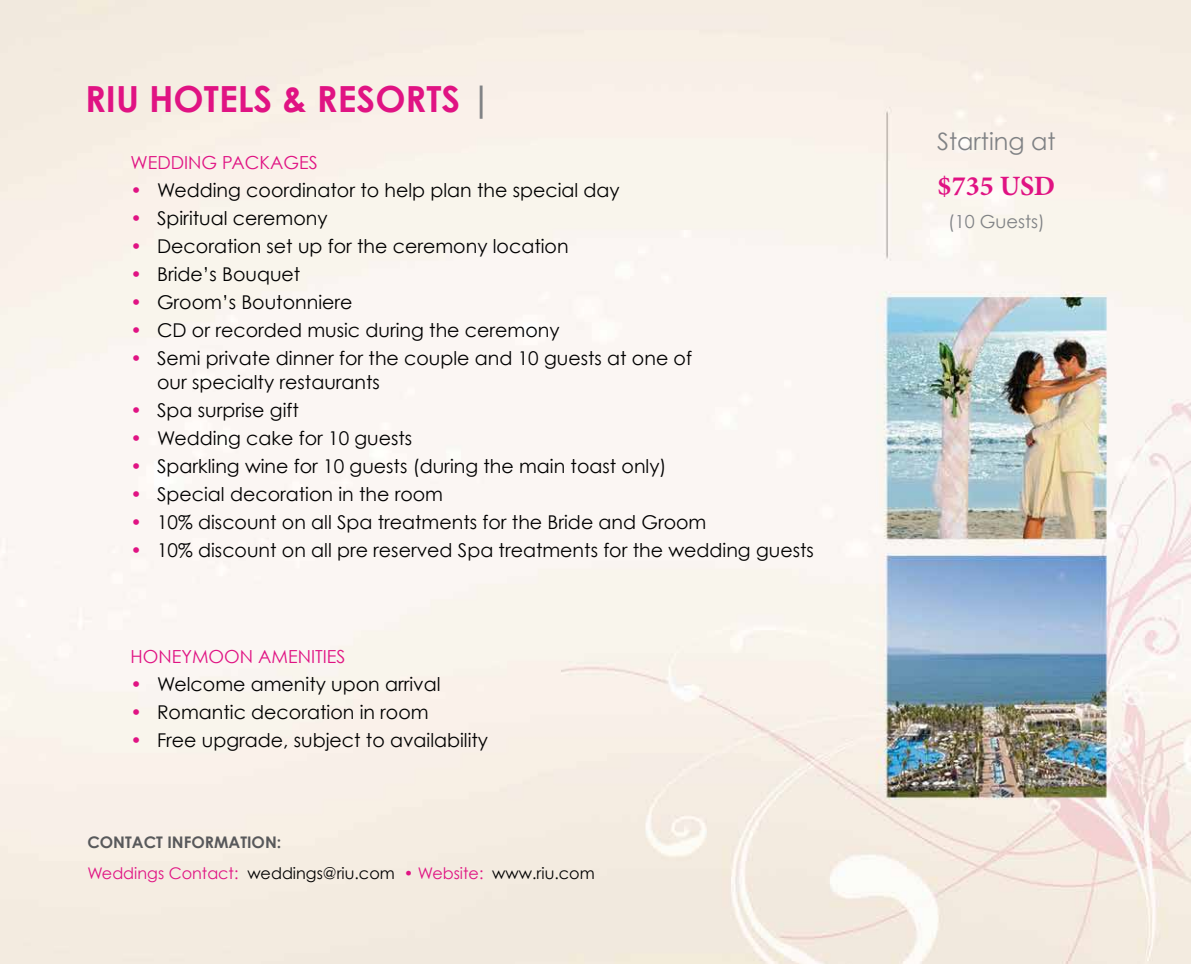
<style>
.page{position:relative;width:1191px;height:964px;background:#fff}
.page>*{position:absolute;margin:0;border:0;box-sizing:border-box;transform-origin:0 0}
.t1{font:700 36px "Century Gothic";color:#e01383}
.t2{font:700 28px "Minion Pro";color:#e01383}
.t3{font:24px "Century Gothic";color:#808285}
.t4{font:19px/24px "Century Gothic";color:#000}
.t5{font:18px "Century Gothic";color:#e01383}
.t6{font:18px "Century Gothic";color:#808285}
.t7{font:16px/30.6px "Century Gothic";color:#000}
.s1{color:#808285}
.s2{color:#e01383}
.s3{font-weight:700;color:#58595b}
</style>
<div class="page">
<img style="left:0;top:0;width:1191px;height:964px">
<h1 class="t1" style="left:85px;top:76px;width:408px">RIU HOTELS &amp; RESORTS <span class="s1">|</span></h1>
<p class="t5" style="left:130px;top:151px;width:189px">WEDDING PACKAGES</p>
<p class="t4" style="left:130px;top:178px;width:491px"><span class="s2">•</span> Wedding coordinator to help plan the special day</p>
<p class="t4" style="left:130px;top:206px;width:199px"><span class="s2">•</span> Spiritual ceremony</p>
<p class="t4" style="left:130px;top:234px;width:440px"><span class="s2">•</span> Decoration set up for the ceremony location</p>
<p class="t4" style="left:130px;top:262px;width:171px"><span class="s2">•</span> Bride’s Bouquet</p>
<p class="t4" style="left:130px;top:290px;width:223px"><span class="s2">•</span> Groom’s Boutonniere</p>
<p class="t4" style="left:130px;top:318px;width:430px"><span class="s2">•</span> CD or recorded music during the ceremony</p>
<p class="t4" style="left:157px;top:346px;width:536px;text-indent:-27px"><span class="s2">•</span> Semi private dinner for the couple and 10 guests at one of our specialty restaurants</p>
<p class="t4" style="left:130px;top:398px;width:170px"><span class="s2">•</span> Spa surprise gift</p>
<p class="t4" style="left:130px;top:426px;width:283px"><span class="s2">•</span> Wedding cake for 10 guests</p>
<p class="t4" style="left:130px;top:454px;width:537px"><span class="s2">•</span> Sparkling wine for 10 guests (during the main toast only)</p>
<p class="t4" style="left:130px;top:482px;width:314px"><span class="s2">•</span> Special decoration in the room</p>
<p class="t4" style="left:130px;top:510px;width:577px"><span class="s2">•</span> 10% discount on all Spa treatments for the Bride and Groom</p>
<p class="t4" style="left:130px;top:538px;width:685px"><span class="s2">•</span> 10% discount on all pre reserved Spa treatments for the wedding guests</p>
<p class="t5" style="left:130px;top:645px;width:216px">HONEYMOON AMENITIES</p>
<p class="t4" style="left:130px;top:671px;width:312px"><span class="s2">•</span> Welcome amenity upon arrival</p>
<p class="t4" style="left:130px;top:699px;width:300px"><span class="s2">•</span> Romantic decoration in room</p>
<p class="t4" style="left:130px;top:727px;width:359px"><span class="s2">•</span> Free upgrade, subject to availability</p>
<p class="t7" style="left:87px;top:827px;width:509px"><span class="s3">CONTACT INFORMATION:<br></span><span class="s2">Weddings Contact:</span> weddings@riu.com <span class="s2">• Website:</span> www.riu.com</p>
<p class="t3" style="left:937px;top:127px;width:120px">Starting at</p>
<h2 class="t2" style="left:937px;top:166px;width:119px">$735 USD</h2>
<p class="t6" style="left:948px;top:210px;width:98px">(10 Guests)</p>
</div>
